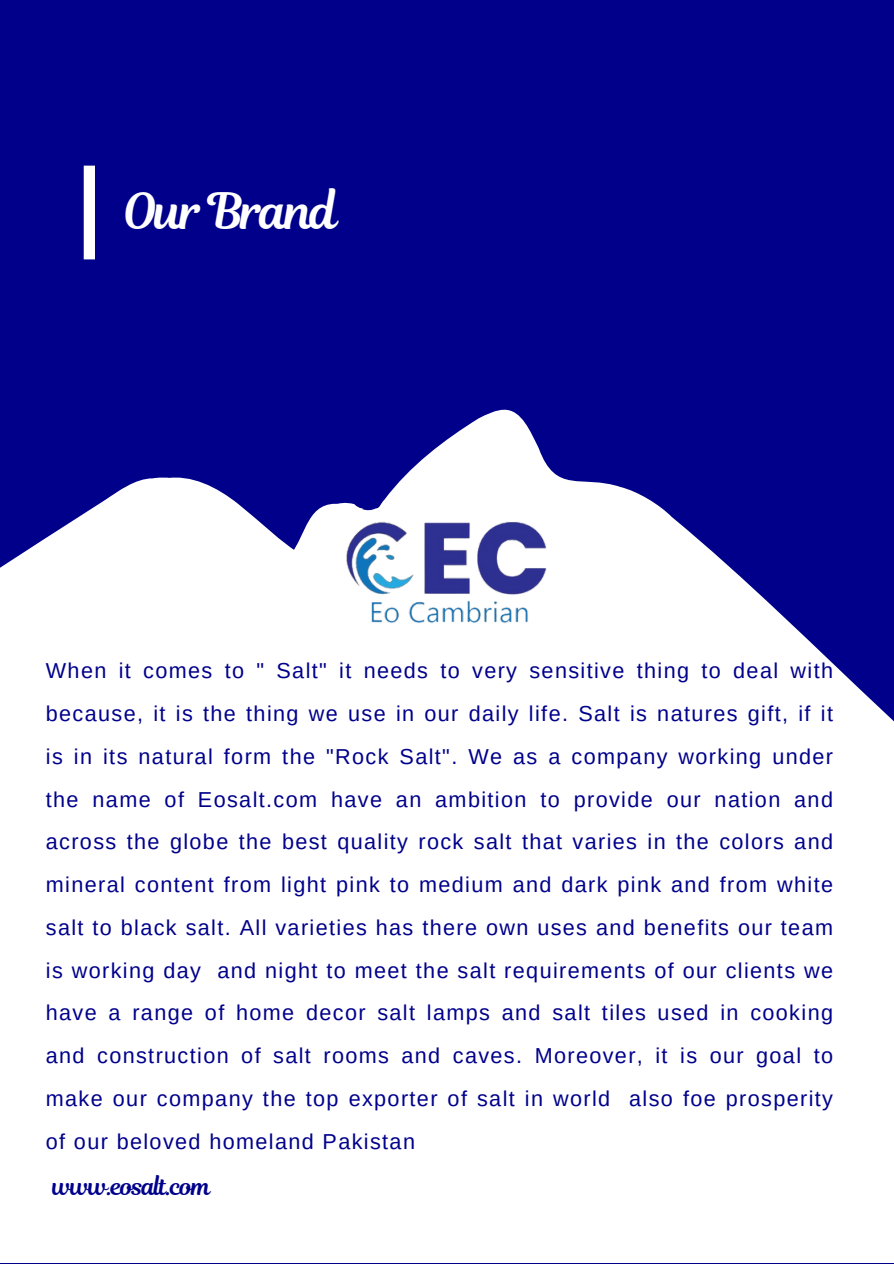
<style>
.page{position:relative;width:894px;height:1264px;background:#fff}
.page>*{position:absolute;margin:0;border:0;box-sizing:border-box;transform-origin:0 0}
.t1{font:49.2px "Magnolia Script";letter-spacing:-.05em;color:#fff}
.t2{font:24px "Magnolia Script";letter-spacing:-.05em;color:#00008b}
.t3{font:21.6px/42.8px "Arimo";letter-spacing:.065em;color:#00008b;text-align:justify}
</style>
<div class="page">
<div style="left:0;top:0;width:893px;height:1263px;background:#00008b"></div>
<div style="left:84px;top:166px;width:11px;height:93px;background:#fff"></div>
<svg style="left:415px;top:410px;width:133px;height:56px;fill:#fff"></svg>
<svg style="left:0;top:477px;width:745px;height:104px;fill:#fff"></svg>
<svg style="left:684px;top:581px;width:209px;height:681px;background:#e9e9f5"></svg>
<div style="left:0;top:581px;width:684px;height:681px;background:#fff"></div>
<img style="left:309px;top:466px;width:274px;height:212px">
<h1 class="t1" style="left:123px;top:177px;width:217px">Our Brand</h1>
<p class="t3" style="left:46px;top:649px;width:788px">When it comes to " Salt" it needs to very sensitive thing to deal with because, it is the thing we use in our daily life. Salt is natures gift, if it is in its natural form the "Rock Salt". We as a company working under the name of Eosalt.com have an ambition to provide our nation and across the globe the best quality rock salt that varies in the colors and mineral content from light pink to medium and dark pink and from white salt to black salt. All varieties has there own uses and benefits our team is working day and night to meet the salt requirements of our clients we have a range of home decor salt lamps and salt tiles used in cooking and construction of salt rooms and caves. Moreover, it is our goal to make our company the top exporter of salt in world also foe prosperity of our beloved homeland Pakistan</p>
<p class="t2" style="left:52px;top:1169px;width:160px">www.eosalt.com</p>
</div>
